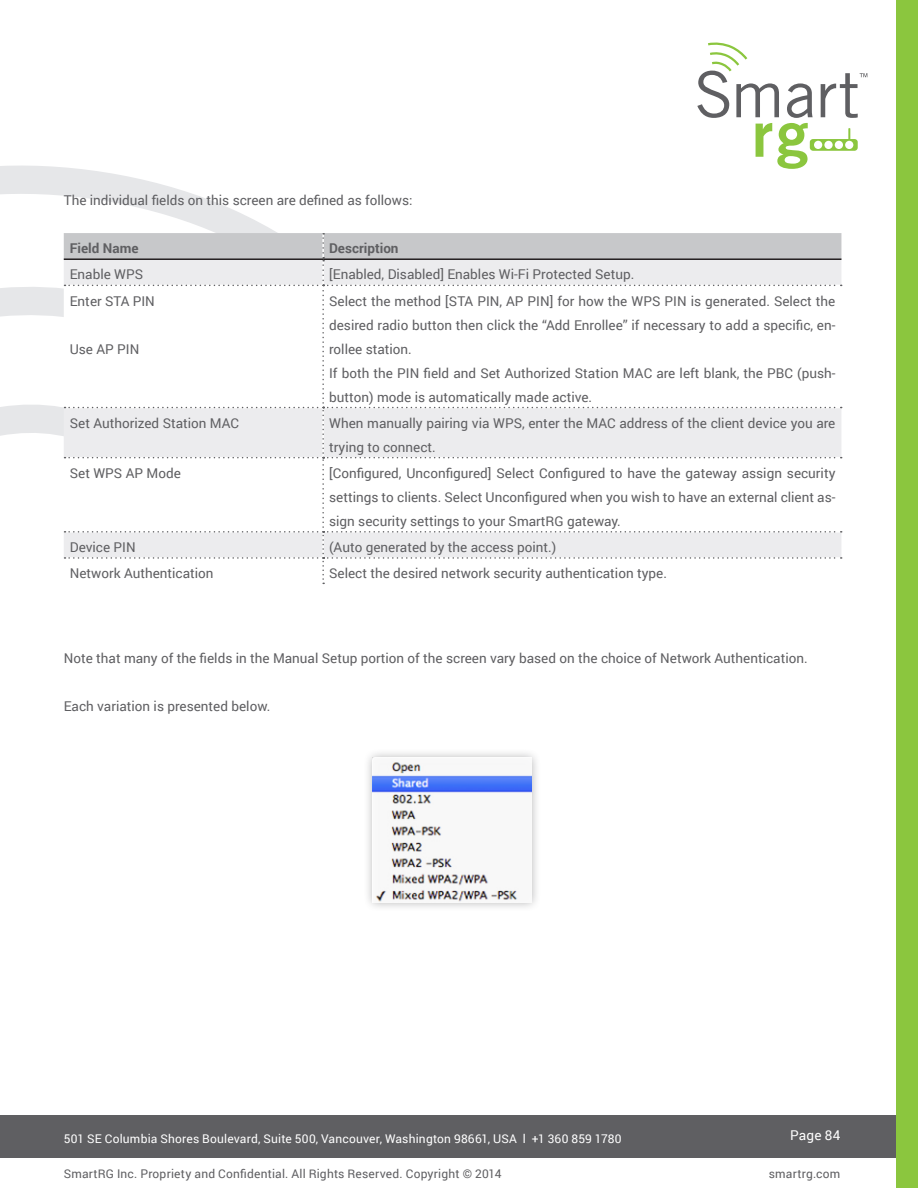
<style>
.page{position:relative;width:918px;height:1188px;background:#fff}
.page>*{position:absolute;margin:0;border:0;box-sizing:border-box;transform-origin:0 0}
.Body_Text{font:13.5px/24px "Roboto";color:#5f5f62;text-align:justify}
.Bold_Body_Text{font:700 13.5px "Roboto";color:#5f5f62}
.t1{font:13.5px "Roboto";letter-spacing:.015em;color:#fff}
.t2{font:12px "Roboto";letter-spacing:.015em;color:#fff}
.t3{font:12px "Roboto";letter-spacing:.015em;color:#5f5f62}
</style>
<div class="page">
<svg style="left:0;top:165px;width:277px;height:293px"></svg>
<svg style="left:697px;top:42px;width:170px;height:127px"></svg>
<div style="left:0;top:1116px;width:918px;height:42px;background:#5f5f62"></div>
<div style="left:897px;top:0;width:21px;height:1188px;background:#8bc63e"></div>
<svg style="left:64px;top:233px;width:778px;height:351px"></svg>
<hr style="left:64px;top:258px;width:259px;height:2px;background:#231f20">
<hr style="left:323px;top:258px;width:518px;height:2px;background:#231f20">
<div style="left:363px;top:748px;width:178px;height:164px;background:#5f5f62;opacity:.5"></div>
<img style="left:373px;top:758px;width:158px;height:144px">
<p class="Body_Text" style="left:64px;top:188px;width:350px">The individual fields on this screen are defined as follows:</p>
<p class="Bold_Body_Text" style="left:70px;top:239px;width:70px">Field Name</p>
<p class="Bold_Body_Text" style="left:329px;top:239px;width:71px">Description</p>
<p class="Body_Text" style="left:70px;top:262px;width:75px">Enable WPS</p>
<p class="Body_Text" style="left:329px;top:262px;width:307px">[Enabled, Disabled] Enables Wi-Fi Protected Setup.</p>
<p class="Body_Text" style="left:70px;top:288px;width:87px">Enter STA PIN</p>
<p class="Body_Text" style="left:70px;top:336px;width:71px">Use AP PIN</p>
<p class="Body_Text" style="left:329px;top:288px;width:508px">Select the method [STA PIN, AP PIN] for how the WPS PIN is generated. Select the desired radio button then click the “Add Enrollee” if necessary to add a specific, en&shy;rollee station.</p>
<p class="Body_Text" style="left:329px;top:360px;width:508px">If both the PIN field and Set Authorized Station MAC are left blank, the PBC (push&shy;button) mode is automatically made active.</p>
<p class="Body_Text" style="left:70px;top:410px;width:171px">Set Authorized Station MAC</p>
<p class="Body_Text" style="left:329px;top:410px;width:508px">When manually pairing via WPS, enter the MAC address of the client device you are trying to connect.</p>
<p class="Body_Text" style="left:70px;top:461px;width:113px">Set WPS AP Mode</p>
<p class="Body_Text" style="left:329px;top:461px;width:508px">[Configured, Unconfigured] Select Configured to have the gateway assign security settings to clients. Select Unconfigured when you wish to have an external client as&shy;sign security settings to your SmartRG gateway.</p>
<p class="Body_Text" style="left:70px;top:535px;width:67px">Device PIN</p>
<p class="Body_Text" style="left:329px;top:535px;width:229px">(Auto generated by the access point.)</p>
<p class="Body_Text" style="left:70px;top:561px;width:145px">Network Authentication</p>
<p class="Body_Text" style="left:329px;top:561px;width:339px">Select the desired network security authentication type.</p>
<p class="Body_Text" style="left:64px;top:645px;width:745px">Note that many of the fields in the Manual Setup portion of the screen vary based on the choice of Network Authentication.</p>
<p class="Body_Text" style="left:64px;top:693px;width:208px">Each variation is presented below.</p>
<p class="t2" style="left:64px;top:1130px;width:559px">501 SE Columbia Shores Boulevard, Suite 500, Vancouver, Washington 98661, USA l +1 360 859 1780</p>
<p class="t1" style="left:790px;top:1126px;width:52px">Page 84</p>
<p class="t3" style="left:64px;top:1165px;width:439px">SmartRG Inc. Propriety and Confidential. All Rights Reserved. Copyright © 2014</p>
<p class="t3" style="left:769px;top:1165px;width:73px">smartrg.com</p>
</div>
